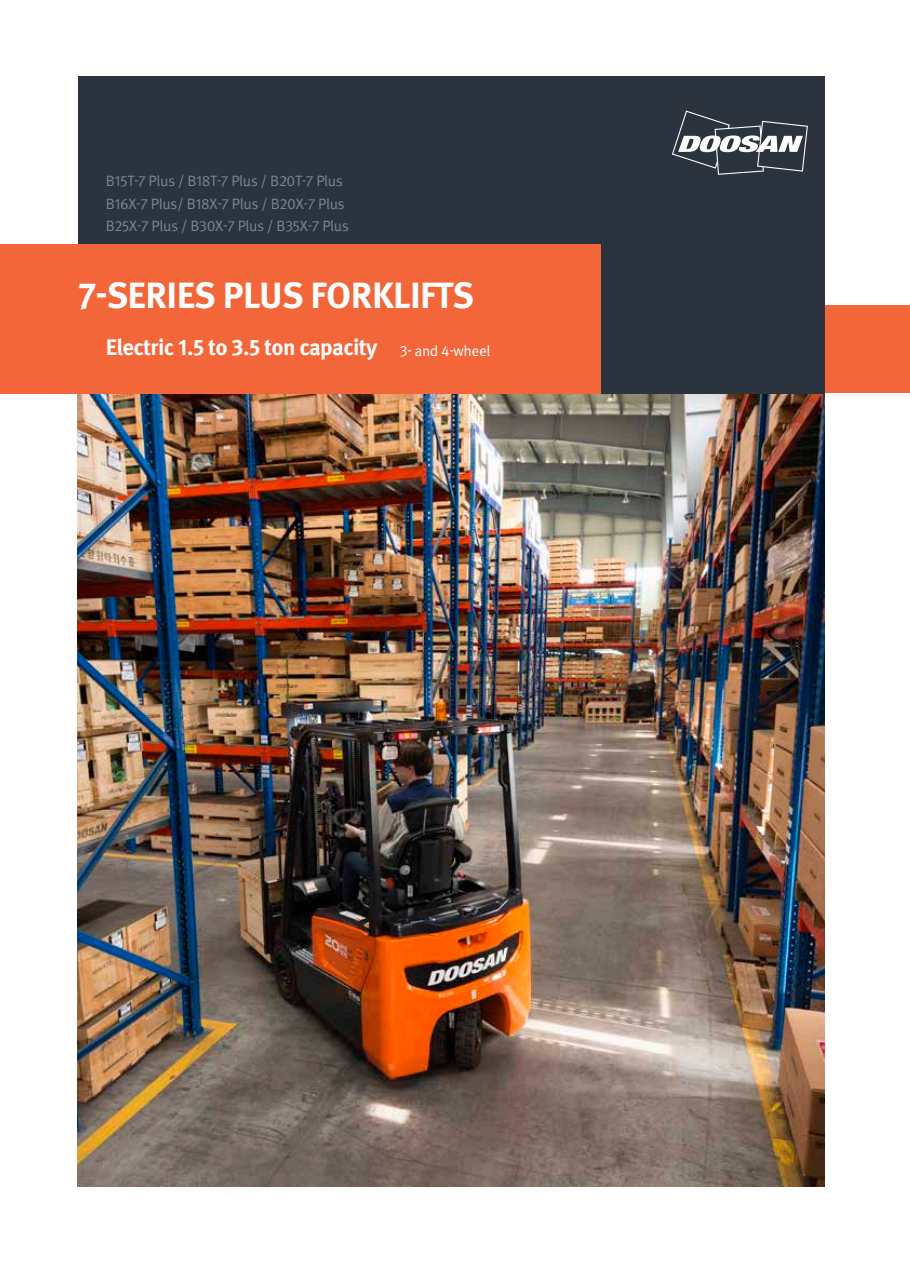
<style>
.page{position:relative;width:910px;height:1280px;background:#fff}
.page>*{position:absolute;margin:0;border:0;box-sizing:border-box;transform-origin:0 0}
.t1{font:700 36.45px "Meta Pro";letter-spacing:-.015em;color:#fff}
.t2{font:700 22.5px "Meta Pro";letter-spacing:-.025em;color:#fff}
.t3{font:15px/22.5px "Meta Pro";letter-spacing:-.025em;color:#7c8793}
.s1{font-weight:400;font-size:15px}
</style>
<div class="page">
<img style="left:78px;top:394px;width:747px;height:792px">
<div style="left:9px;top:306px;width:901px;height:87px;background:#f26639"></div>
<div style="left:78px;top:77px;width:747px;height:317px;background:#2a333e"></div>
<div style="left:0;top:244px;width:600px;height:150px;background:#f26639"></div>
<svg style="left:672px;top:111px;width:136px;height:64px"></svg>
<p class="t3" style="left:106px;top:170px;width:245px">B15T-7 Plus / B18T-7 Plus / B20T-7 Plus<br>B16X-7 Plus/ B18X-7 Plus / B20X-7 Plus<br>B25X-7 Plus / B30X-7 Plus / B35X-7 Plus</p>
<h1 class="t1" style="left:78px;top:272px;width:398px">7-SERIES PLUS FORKLIFTS</h1>
<h2 class="t2" style="left:106px;top:333px;width:386px">Electric 1.5 to 3.5 ton capacity <span class="s1">3- and 4-wheel</span></h2>
</div>
